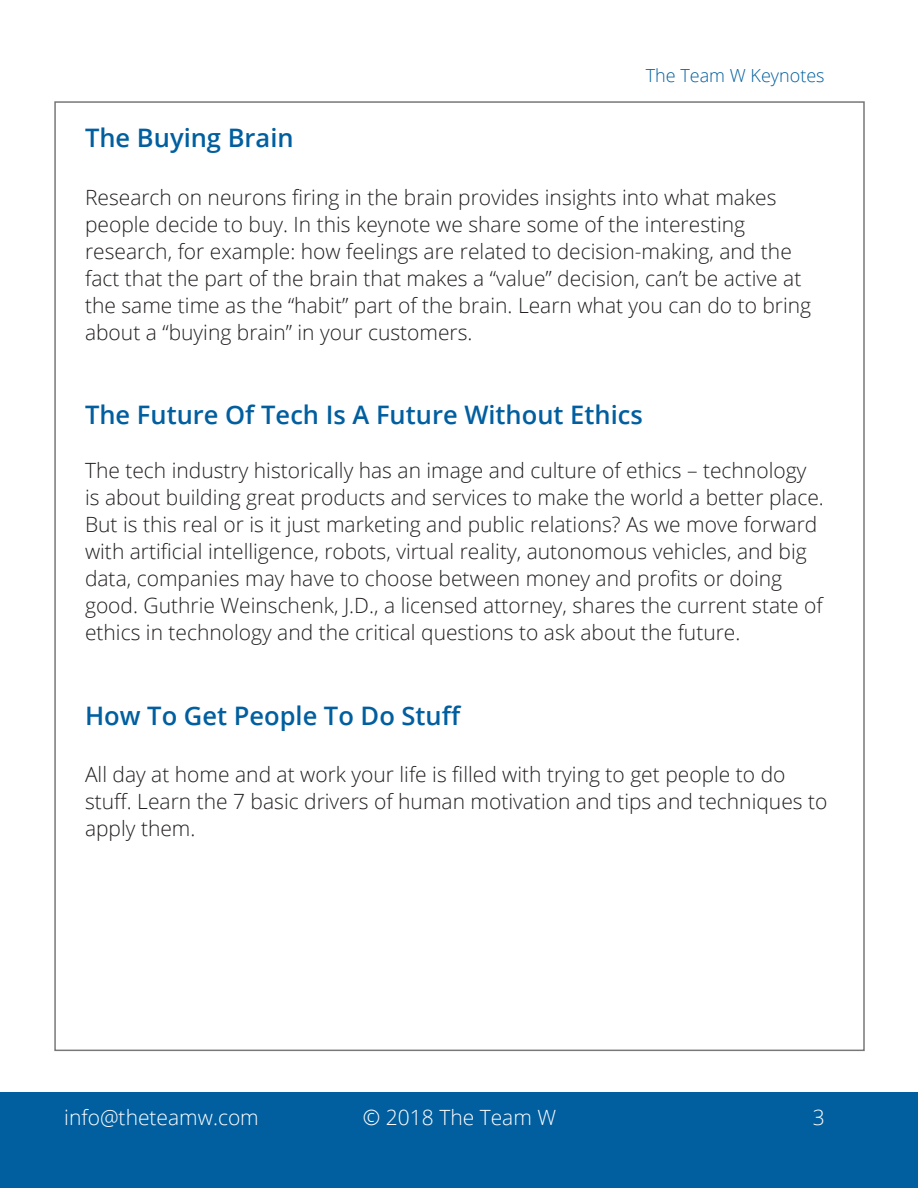
<style>
.page{position:relative;width:918px;height:1188px;background:#fff}
.page>*{position:absolute;margin:0;border:0;box-sizing:border-box;transform-origin:0 0}
.Header_Size_3{font:600 25.5px "Open Sans";color:#015fa0}
.Paragraph{font:300 21px/27px "Open Sans";color:#231f20}
.t1{font:300 21px "Open Sans";color:#fff}
.t2{font:300 18px "Open Sans";color:#015fa0}
</style>
<div class="page">
<div style="left:0;top:1093px;width:918px;height:95px;background:#015fa0"></div>
<p class="t2" style="left:646px;top:63px;width:180px">The Team W Keynotes</p>
<p class="Header_Size_3" style="left:85px;top:120px;width:210px">The Buying Brain</p>
<p class="Paragraph" style="left:85px;top:183px;width:728px">Research on neurons firing in the brain provides insights into what makes people decide to buy. In this keynote we share some of the interesting research, for example: how feelings are related to decision-making, and the fact that the part of the brain that makes a “value” decision, can’t be active at the same time as the “habit” part of the brain. Learn what you can do to bring about a “buying brain” in your customers.</p>
<p class="Header_Size_3" style="left:85px;top:398px;width:559px">The Future Of Tech Is A Future Without Ethics</p>
<p class="Paragraph" style="left:85px;top:457px;width:740px">The tech industry historically has an image and culture of ethics – technology is about building great products and services to make the world a better place.<br>But is this real or is it just marketing and public relations? As we move forward with artificial intelligence, robots, virtual reality, autonomous vehicles, and big data, companies may have to choose between money and profits or doing good. Guthrie Weinschenk, J.D., a licensed attorney, shares the current state of ethics in technology and the critical questions to ask about the future.</p>
<p class="Header_Size_3" style="left:85px;top:698px;width:378px">How To Get People To Do Stuff</p>
<p class="Paragraph" style="left:85px;top:761px;width:744px">All day at home and at work your life is filled with trying to get people to do stuff. Learn the 7 basic drivers of human motivation and tips and techniques to apply them.</p>
<p class="t1" style="left:64px;top:1103px;width:196px">info@theteamw.com</p>
<p class="t1" style="left:363px;top:1103px;width:195px">© 2018 The Team W</p>
<p class="t1" style="left:813px;top:1103px;width:13px">3</p>
</div>
